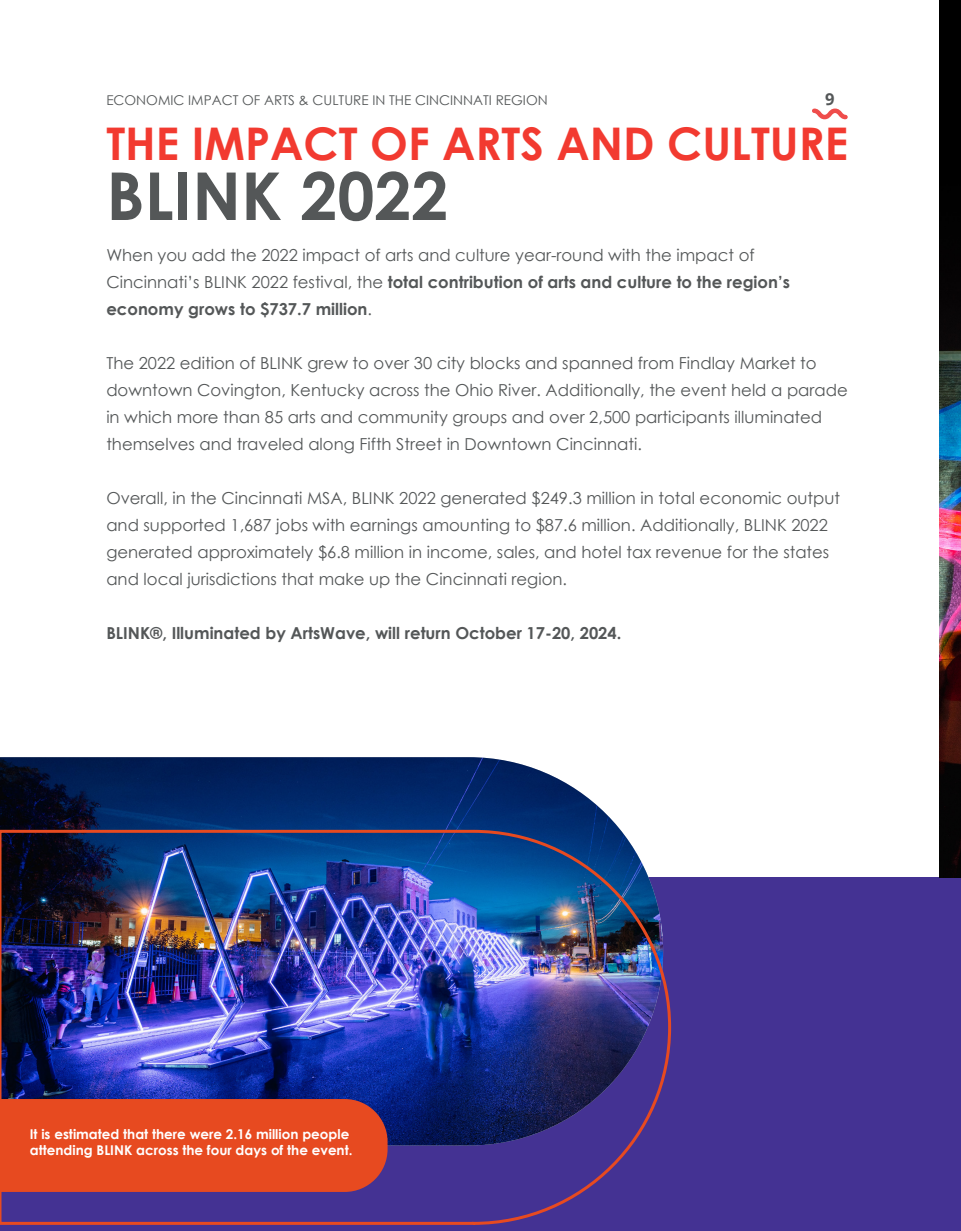
<style>
.page{position:relative;width:961px;height:1231px;background:#fff}
.page>*{position:absolute;margin:0;border:0;box-sizing:border-box;transform-origin:0 0}
.Headline{font:700 66px "Century Gothic";color:#545758}
.Headline-2{font:700 45px "Century Gothic";color:#f23a30}
.t1{font:16.5px/27px "Century Gothic";color:#545758}
.t2{font:700 16.5px "Century Gothic";color:#545758}
.t3{font:700 16.5px "Open Sans";color:#545758}
.t4{font:700 13.5px/16.2px "Century Gothic";color:#fff}
.t5{font:13.5px "Century Gothic";color:#545758}
.s1{font-weight:700}
</style>
<div class="page">
<div style="left:0;top:877px;width:961px;height:354px;background:#443293"></div>
<img style="left:0;top:757px;width:619px;height:71px">
<img style="left:0;top:828px;width:672px;height:397px">
<svg style="left:812px;top:108px;width:36px;height:12px"></svg>
<img style="left:939px;top:0;width:22px;height:877px">
<p class="t5" style="left:106px;top:91px;width:443px">ECONOMIC IMPACT OF ARTS &amp; CULTURE IN THE CINCINNATI REGION</p>
<p class="t3" style="left:825px;top:87px;width:11px">9</p>
<p class="Headline-2" style="left:106px;top:109px;width:743px">THE IMPACT OF ARTS AND CULTURE</p>
<p class="Headline" style="left:106px;top:146px;width:343px">BLINK 2022</p>
<p class="t1" style="left:106px;top:241px;width:685px">When you add the 2022 impact of arts and culture year-round with the impact of<br>Cincinnati’s BLINK 2022 festival, the <span class="s1">total contribution of arts and culture to the region’s economy grows to $737.7 million</span>.</p>
<p class="t1" style="left:106px;top:349px;width:743px">The 2022 edition of BLINK grew to over 30 city blocks and spanned from Findlay Market to downtown Covington, Kentucky across the Ohio River. Additionally, the event held a parade in which more than 85 arts and community groups and over 2,500 participants illuminated themselves and traveled along Fifth Street in Downtown Cincinnati.</p>
<p class="t1" style="left:106px;top:484px;width:735px">Overall, in the Cincinnati MSA, BLINK 2022 generated $249.3 million in total economic output and supported 1,687 jobs with earnings amounting to $87.6 million. Additionally, BLINK 2022 generated approximately $6.8 million in income, sales, and hotel tax revenue for the states and local jurisdictions that make up the Cincinnati region.</p>
<p class="t2" style="left:106px;top:620px;width:516px">BLINK®, Illuminated by ArtsWave, will return October 17-20, 2024.</p>
<p class="t4" style="left:30px;top:1125px;width:324px">It is estimated that there were 2.16 million people attending BLINK across the four days of the event.</p>
</div>
